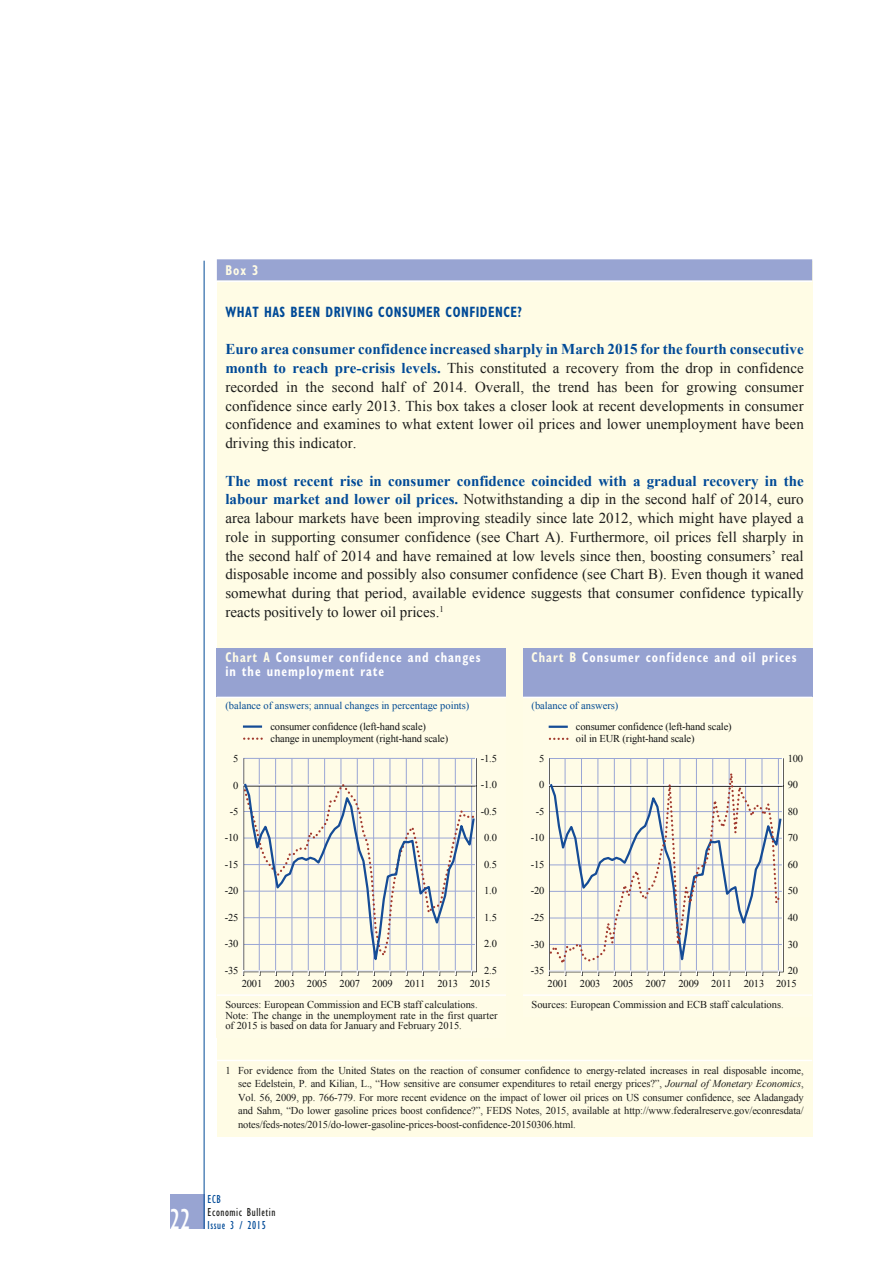
<style>
.page{position:relative;width:893px;height:1263px;background:#fff}
.page>*{position:absolute;margin:0;border:0;box-sizing:border-box;transform-origin:0 0}
.t1{font:condensed 30px "Gill Sans Myriad";color:#fff;scale:.95 1}
.t2{font:15px/18.8px "Times New Roman WGL";letter-spacing:.005em;color:#1d1d1b;text-align:justify}
.t3{font:700 condensed 15px "Gill Sans Myriad";letter-spacing:.04em;color:#004a97;scale:.85 1}
.t4{font:700 condensed 14.25px/13.5px "Gill Sans Myriad";letter-spacing:.08em;color:#fff;scale:.85 1}
.t5{font:700 condensed 14.25px "Gill Sans Myriad";color:#fffce5;scale:.85 1}
.t6{font:condensed 12px "Gill Sans Myriad";letter-spacing:.05em;color:#1d1d1b;scale:.95 1}
.t7{font:condensed 12px "Gill Sans Myriad";letter-spacing:.05em;color:#004a97;scale:.95 1}
.t8{font:10.5px/13.5px "Times New Roman WGL";letter-spacing:-.01em;color:#1d1d1b;text-align:justify}
.t9{font:10.5px/12px "Times New Roman WGL";letter-spacing:-.015em;color:#111212}
.t10{font:10.5px/10.5px "Times New Roman WGL";color:#181816}
.t11{font:10.5px "Times New Roman WGL";color:#004a93}
.s1{font-weight:700;color:#004a97}
.s2{color:#fffce7}
.s3{font-style:italic}
</style>
<div class="page">
<div style="left:170px;top:1195px;width:34px;height:34px;background:#98a4d2"></div>
<hr style="left:204px;top:261px;width:1px;height:968px;background:#004a97">
<div style="left:217px;top:261px;width:595px;height:875px;background:#fffce5"></div>
<div style="left:217px;top:259px;width:595px;height:22px;background:#98a4d2"></div>
<hr style="left:217px;top:281px;width:595px;height:1px;background:#fff">
<hr style="left:217px;top:1060px;width:595px;height:1px;background:#fff">
<div style="left:217px;top:648px;width:289px;height:49px;background:#96a2d1"></div>
<hr style="left:217px;top:697px;width:289px;height:1px;background:#fff">
<hr style="left:217px;top:994px;width:289px;height:2px;background:#fff">
<hr style="left:471px;top:758px;width:1px;height:213px;background:#9aa6d5">
<hr style="left:455px;top:758px;width:1px;height:213px;background:#9aa6d5">
<hr style="left:439px;top:758px;width:1px;height:213px;background:#9aa6d5">
<hr style="left:422px;top:758px;width:1px;height:213px;background:#9aa6d5">
<hr style="left:406px;top:758px;width:1px;height:213px;background:#9aa6d5">
<hr style="left:390px;top:758px;width:1px;height:213px;background:#9aa6d5">
<hr style="left:373px;top:758px;width:1px;height:213px;background:#9aa6d5">
<hr style="left:357px;top:758px;width:1px;height:213px;background:#9aa6d5">
<hr style="left:341px;top:758px;width:1px;height:213px;background:#9aa6d5">
<hr style="left:324px;top:758px;width:1px;height:213px;background:#9aa6d5">
<hr style="left:308px;top:758px;width:1px;height:213px;background:#9aa6d5">
<hr style="left:292px;top:758px;width:1px;height:213px;background:#9aa6d5">
<hr style="left:275px;top:758px;width:1px;height:213px;background:#9aa6d5">
<hr style="left:259px;top:758px;width:1px;height:213px;background:#9aa6d5">
<hr style="left:244px;top:785px;width:233px;height:1px;background:#111212">
<svg style="left:242px;top:781px;width:234px;height:193px"></svg>
<hr style="left:243px;top:725px;width:19px;height:3px;background:#154c96">
<svg style="left:244px;top:737px;width:18px;height:3px"></svg>
<div style="left:523px;top:648px;width:289px;height:49px;background:#96a2d1"></div>
<hr style="left:523px;top:697px;width:289px;height:1px;background:#fff">
<hr style="left:523px;top:994px;width:289px;height:2px;background:#fff">
<hr style="left:549px;top:785px;width:235px;height:1px;background:#111212">
<svg style="left:548px;top:969px;width:235px;height:5px"></svg>
<svg style="left:548px;top:758px;width:235px;height:211px"></svg>
<svg style="left:549px;top:726px;width:19px;height:2px"></svg>
<svg style="left:550px;top:738px;width:18px;height:2px"></svg>
<p class="t5" style="left:225px;top:262px;width:41px">Box 3</p>
<p class="t3" style="left:225px;top:303px;width:351px">What has been driving consumer confidence?</p>
<p class="t2" style="left:225px;top:340px;width:580px"><span class="s1">Euro area consumer confidence increased sharply in March 2015 for the fourth consecutive month to reach pre-crisis levels.</span> This constituted a recovery from the drop in confidence recorded in the second half of 2014. Overall, the trend has been for growing consumer confidence since early 2013. This box takes a closer look at recent developments in consumer confidence and examines to what extent lower oil prices and lower unemployment have been driving this indicator.</p>
<p class="t2" style="left:225px;top:471px;width:580px"><span class="s1">The most recent rise in consumer confidence coincided with a gradual recovery in the labour market and lower oil prices.</span> Notwithstanding a dip in the second half of 2014, euro area labour markets have been improving steadily since late 2012, which might have played a role in supporting consumer confidence (see Chart A). Furthermore, oil prices fell sharply in the second half of 2014 and have remained at low levels since then, boosting consumers’ real disposable income and possibly also consumer confidence (see Chart B). Even though it waned somewhat during that period, available evidence suggests that consumer confidence typically reacts positively to lower oil prices.<sup>1</sup></p>
<p class="t4" style="left:225px;top:651px;width:302px"><span class="s2">chart a</span> consumer confidence and changes in the unemployment rate</p>
<p class="t11" style="left:225px;top:698px;width:246px">(balance of answers; annual changes in percentage points)</p>
<p class="t4" style="left:531px;top:651px;width:313px"><span class="s2">chart B</span> consumer confidence and oil prices</p>
<p class="t11" style="left:531px;top:698px;width:88px">(balance of answers)</p>
<p class="t9" style="left:270px;top:720px;width:179px">consumer confidence (left-hand scale) change in unemployment (right-hand scale)</p>
<p class="t9" style="left:576px;top:720px;width:157px">consumer confidence (left-hand scale) oil in EUR (right-hand scale)</p>
<p class="t9" style="left:233px;top:752px;width:7px">5</p>
<p class="t9" style="left:233px;top:779px;width:7px">0</p>
<p class="t9" style="left:230px;top:805px;width:10px">-5</p>
<p class="t9" style="left:225px;top:832px;width:15px">-10</p>
<p class="t9" style="left:225px;top:858px;width:15px">-15</p>
<p class="t9" style="left:225px;top:885px;width:15px">-20</p>
<p class="t9" style="left:225px;top:911px;width:15px">-25</p>
<p class="t9" style="left:225px;top:938px;width:15px">-30</p>
<p class="t9" style="left:481px;top:752px;width:18px">-1.5</p>
<p class="t9" style="left:481px;top:779px;width:18px">-1.0</p>
<p class="t9" style="left:481px;top:805px;width:18px">-0.5</p>
<p class="t9" style="left:484px;top:832px;width:14px">0.0</p>
<p class="t9" style="left:484px;top:858px;width:14px">0.5</p>
<p class="t9" style="left:484px;top:885px;width:14px">1.0</p>
<p class="t9" style="left:484px;top:911px;width:14px">1.5</p>
<p class="t9" style="left:484px;top:937px;width:14px">2.0</p>
<p class="t9" style="left:539px;top:752px;width:7px">5</p>
<p class="t9" style="left:539px;top:779px;width:7px">0</p>
<p class="t9" style="left:536px;top:805px;width:10px">-5</p>
<p class="t9" style="left:531px;top:832px;width:15px">-10</p>
<p class="t9" style="left:531px;top:858px;width:15px">-15</p>
<p class="t9" style="left:531px;top:885px;width:15px">-20</p>
<p class="t9" style="left:531px;top:911px;width:15px">-25</p>
<p class="t9" style="left:531px;top:938px;width:15px">-30</p>
<p class="t9" style="left:788px;top:752px;width:17px">100</p>
<p class="t9" style="left:788px;top:779px;width:12px">90</p>
<p class="t9" style="left:788px;top:805px;width:12px">80</p>
<p class="t9" style="left:788px;top:832px;width:12px">70</p>
<p class="t9" style="left:788px;top:858px;width:12px">60</p>
<p class="t9" style="left:788px;top:885px;width:12px">50</p>
<p class="t9" style="left:788px;top:911px;width:12px">40</p>
<p class="t9" style="left:788px;top:938px;width:12px">30</p>
<p class="t9" style="left:225px;top:964px;width:15px">-35</p>
<p class="t9" style="left:484px;top:964px;width:14px">2.5</p>
<p class="t9" style="left:531px;top:964px;width:15px">-35</p>
<p class="t9" style="left:788px;top:964px;width:12px">20</p>
<p class="t9" style="left:242px;top:977px;width:250px">2001 2003 2005 2007 2009 2011 2013 2015</p>
<p class="t10" style="left:225px;top:999px;width:274px">Sources: European Commission and ECB staff calculations.<br>Note: The change in the unemployment rate in the first quarter of 2015 is based on data for January and February 2015.</p>
<p class="t9" style="left:548px;top:977px;width:218px">2001 2003 2005 2007 2009 2011 2013</p>
<p class="t9" style="left:776px;top:977px;width:22px">2015</p>
<p class="t10" style="left:531px;top:999px;width:254px">Sources: European Commission and ECB staff calculations.</p>
<p class="t8" style="left:238px;top:1063px;width:567px;text-indent:-13px">1 For evidence from the United States on the reaction of consumer confidence to energy-related increases in real disposable income, see Edelstein, P. and Kilian, L., “How sensitive are consumer expenditures to retail energy prices?”, <span class="s3">Journal of Monetary Economics</span>, Vol. 56, 2009, pp. 766-779. For more recent evidence on the impact of lower oil prices on US consumer confidence, see Aladangady and Sahm, “Do lower gasoline prices boost confidence?”, FEDS Notes, 2015, available at http://www.federalreserve.gov/econresdata/ notes/feds-notes/2015/do-lower-gasoline-prices-boost-confidence-20150306.html.</p>
<h1 class="t1" style="left:170px;top:1201px;width:23px">22</h1>
<p class="t7" style="left:207px;top:1191px;width:16px">ECB</p>
<p class="t6" style="left:207px;top:1205px;width:73px">Economic Bulletin</p>
<p class="t7" style="left:207px;top:1218px;width:63px">Issue 3 / 2015</p>
</div>
